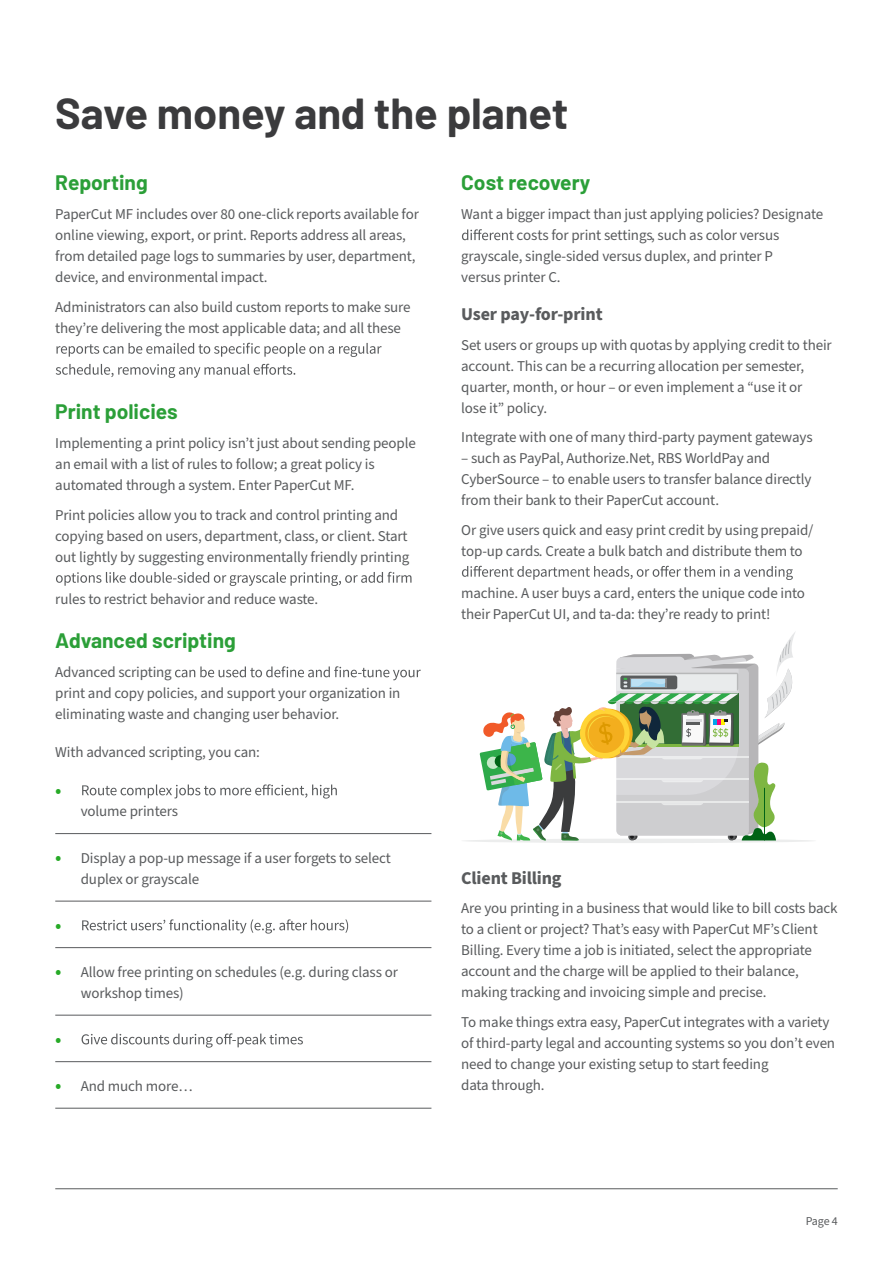
<style>
.page{position:relative;width:893px;height:1263px;background:#fff}
.page>*{position:absolute;margin:0;border:0;box-sizing:border-box;transform-origin:0 0}
.t1{font:700 43.5px "Barlow";letter-spacing:-.005em;color:#3b3b3d}
.t2{font:700 21px "Barlow";color:#2b9f38}
.t3{font:21px "Source Sans Pro";color:#27aa27}
.t4{font:700 18px "Source Sans Pro";letter-spacing:-.01em;color:#595b5d}
.t5{font:15px/21px "Source Sans Pro";letter-spacing:-.01em;color:#595b5d}
.t6{font:12px "Source Sans Pro";color:#595b5d}
.s1{font-size:21px;color:#27aa27}
</style>
<div class="page">
<hr style="left:55px;top:1188px;width:783px;height:1px;background:#595b5d">
<hr style="left:55px;top:833px;width:376px;height:1px;background:#595b5d">
<hr style="left:55px;top:901px;width:376px;height:1px;background:#595b5d">
<hr style="left:55px;top:947px;width:376px;height:1px;background:#595b5d">
<hr style="left:55px;top:1015px;width:376px;height:1px;background:#595b5d">
<hr style="left:55px;top:1061px;width:376px;height:1px;background:#595b5d">
<hr style="left:55px;top:1108px;width:376px;height:1px;background:#595b5d">
<svg style="left:57px;top:343px;width:325px;height:14px"></svg>
<svg style="left:56px;top:364px;width:239px;height:14px"></svg>
<svg style="left:56px;top:572px;width:355px;height:14px"></svg>
<svg style="left:175px;top:666px;width:246px;height:14px"></svg>
<svg style="left:82px;top:784px;width:255px;height:14px"></svg>
<svg style="left:82px;top:919px;width:266px;height:14px"></svg>
<svg style="left:82px;top:1033px;width:221px;height:15px"></svg>
<svg style="left:462px;top:229px;width:52px;height:11px"></svg>
<svg style="left:462px;top:566px;width:331px;height:14px"></svg>
<hr style="left:461px;top:839px;width:355px;height:4px;background:#eceded;border-radius:50%">
<svg style="left:480px;top:632px;width:315px;height:209px"></svg>
<h1 class="t1" style="left:55px;top:86px;width:514px">Save money and the planet</h1>
<h2 class="t2" style="left:55px;top:169px;width:94px">Reporting</h2>
<p class="t5" style="left:55px;top:204px;width:365px">PaperCut MF includes over 80 one-click reports available for online viewing, export, or print. Reports address all areas, from detailed page logs to summaries by user, department, device, and environmental impact.</p>
<p class="t5" style="left:55px;top:297px;width:357px">Administrators can also build custom reports to make sure they’re delivering the most applicable data; and all these</p>
<h2 class="t2" style="left:461px;top:169px;width:131px">Cost recovery</h2>
<p class="t5" style="left:461px;top:204px;width:363px">Want a bigger impact than just applying policies? Designate</p>
<p class="t5" style="left:517px;top:225px;width:264px">costs for print settings, such as color versus</p>
<p class="t5" style="left:461px;top:246px;width:313px">grayscale, single-sided versus duplex, and printer P</p>
<p class="t5" style="left:461px;top:267px;width:101px">versus printer C.</p>
<p class="t4" style="left:461px;top:302px;width:143px">User pay-for-print</p>
<p class="t5" style="left:461px;top:335px;width:372px">Set users or groups up with quotasby applying credit to their account. This can be a recurring allocation per semester, quarter, month, or hour – or even implement a “use it or<br>lose it” policy.</p>
<p class="t5" style="left:461px;top:427px;width:353px">Integrate with one of many third-party payment gateways</p>
<p class="t5" style="left:461px;top:448px;width:352px">– such as PayPal, Authorize.Net, RBS WorldPay and<br>CyberSource – to enable users to transfer balance directly from their bank to their PaperCut account.</p>
<p class="t5" style="left:461px;top:520px;width:354px">Or give users quick and easy print credit by usingprepaid/ top-up cards. Create a bulk batch and distribute them to</p>
<p class="t5" style="left:461px;top:583px;width:345px">machine. A user buys a card, enters the unique code into their PaperCut UI, and ta-da: they’re ready to print!</p>
<h2 class="t2" style="left:55px;top:398px;width:124px">Print policies</h2>
<p class="t5" style="left:55px;top:433px;width:362px">Implementing a print policy isn’t just about sending people an email with a list of rules to follow; a great policy is automated through a system. Enter PaperCut MF.</p>
<p class="t5" style="left:55px;top:505px;width:356px">Print policies allow you to track and control printing and copying based on users, department, class, or client. Start out lightly by suggesting environmentally friendly printing</p>
<p class="t5" style="left:55px;top:589px;width:265px">rules to restrict behavior and reduce waste.</p>
<h2 class="t2" style="left:55px;top:627px;width:182px">Advanced scripting</h2>
<p class="t5" style="left:55px;top:683px;width:347px">print and copy policies, and support your organization in eliminating waste and changing user behavior.</p>
<p class="t5" style="left:55px;top:742px;width:206px">With advanced scripting, you can:</p>
<h2 class="t3" style="left:55px;top:776px;width:8px">•</h2>
<p class="t5" style="left:81px;top:801px;width:99px">volume printers</p>
<p class="t5" style="left:81px;top:848px;width:312px;text-indent:-26px"><span class="s1">•</span> Display a pop-up message if a user forgets to select duplex or grayscale</p>
<h2 class="t3" style="left:55px;top:911px;width:8px">•</h2>
<p class="t5" style="left:81px;top:962px;width:319px;text-indent:-26px"><span class="s1">•</span> Allow free printing on schedules (e.g. during class or workshop times)</p>
<h2 class="t3" style="left:55px;top:1025px;width:8px">•</h2>
<p class="t5" style="left:55px;top:1076px;width:139px"><span class="s1">•</span> And much more…</p>
<p class="t5" style="left:55px;top:662px;width:118px">Advanced scripting</p>
<p class="t4" style="left:461px;top:865px;width:102px">Client Billing</p>
<p class="t5" style="left:461px;top:898px;width:378px">Are you printing in a business that would like to bill costs back to a client or project? That’s easy with PaperCut MF’sClient Billing. Every time a job is initiated, select the appropriate account and the charge will be applied to their balance, making tracking and invoicing simple and precise.</p>
<p class="t5" style="left:461px;top:1012px;width:375px">To make things extra easy, PaperCut integrates with a variety of third-party legal and accounting systems so you don’t even need to change your existing setup to start feeding<br>data through.</p>
<p class="t6" style="left:806px;top:1213px;width:33px">Page 4</p>
</div>
